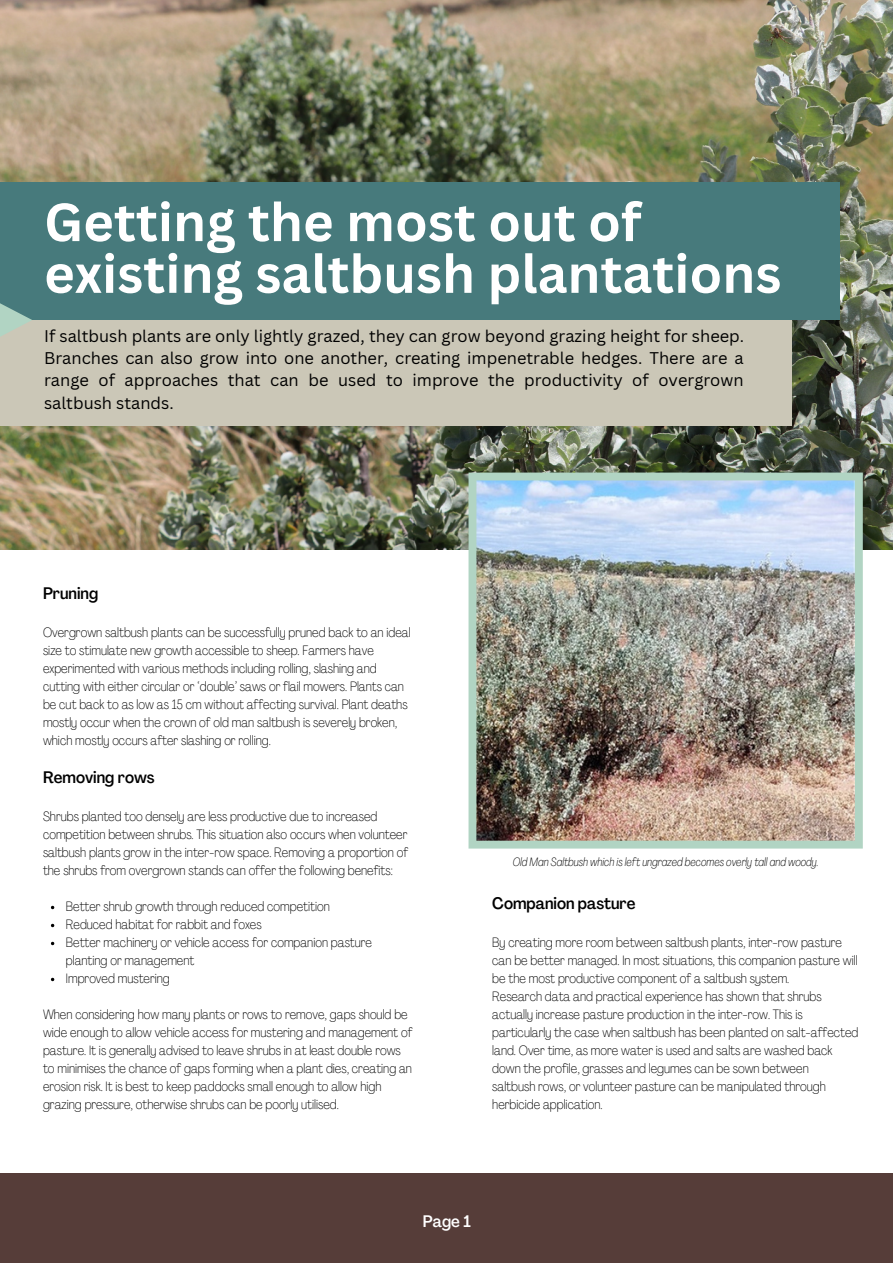
<style>
.page{position:relative;width:893px;height:1264px;background:#fff}
.page>*{position:absolute;margin:0;border:0;box-sizing:border-box;transform-origin:0 0}
.t1{font:700 52.5px/51.8px "Canva Sans";color:#fff}
.t2{font:16.5px/22.5px "Canva Sans";color:#000;text-align:justify}
.t3{font:500 condensed 16.5px "Agrandir";color:#000}
.t4{font:500 condensed 16.5px "Agrandir";color:#fff}
.t5{font:100 condensed 13.5px/18px "Agrandir";color:#000}
.t6{font:italic 100 condensed 12px "Agrandir";color:#000}
</style>
<div class="page">
<img style="left:0;top:0;width:892px;height:550px">
<div style="left:0;top:1173px;width:892px;height:89px;background:#563d39"></div>
<div style="left:0;top:320px;width:791px;height:105px;background:#cbc7b7"></div>
<div style="left:0;top:183px;width:840px;height:137px;background:#477a7c"></div>
<svg style="left:0;top:303px;width:32px;height:34px"></svg>
<img style="left:468px;top:472px;width:394px;height:376px">
<p class="t1" style="left:44px;top:195px;width:738px">Getting the most out of existing saltbush plantations</p>
<p class="t2" style="left:44px;top:324px;width:701px">If saltbush plants are only lightly grazed, they can grow beyond grazing height for sheep.<br>Branches can also grow into one another, creating impenetrable hedges. There are a range of approaches that can be used to improve the productivity of overgrown saltbush stands.</p>
<p class="t3" style="left:43px;top:586px;width:57px">Pruning</p>
<p class="t5" style="left:43px;top:624px;width:369px">Overgrown saltbush plants can be successfully pruned back to an ideal size to stimulate new growth accessible to sheep. Farmers have experimented with various methods including rolling, slashing and cutting with either circular or ‘double’ saws or flail mowers. Plants can be cut back to as low as 15 cm without affecting survival. Plant deaths mostly occur when the crown of old man saltbush is severely broken, which mostly occurs after slashing or rolling.</p>
<p class="t3" style="left:43px;top:770px;width:113px">Removing rows</p>
<p class="t5" style="left:43px;top:809px;width:366px">Shrubs planted too densely are less productive due to increased competition between shrubs. This situation also occurs when volunteer saltbush plants grow in the inter-row space. Removing a proportion of the shrubs from overgrown stands can offer the following benefits:</p>
<p class="t5" style="left:66px;top:899px;width:265px">Better shrub growth through reduced competition</p>
<p class="t5" style="left:66px;top:917px;width:197px">Reduced habitat for rabbit and foxes</p>
<p class="t5" style="left:66px;top:935px;width:307px">Better machinery or vehicle access for companion pasture planting or management</p>
<p class="t5" style="left:66px;top:971px;width:105px">Improved mustering</p>
<p class="t5" style="left:43px;top:1007px;width:371px">When considering how many plants or rows to remove, gaps should be wide enough to allow vehicle access for mustering and management of pasture. It is generally advised to leave shrubs in at least double rows to minimises the chance of gaps forming when a plant dies, creating an erosion risk. It is best to keep paddocks small enough to allow high grazing pressure, otherwise shrubs can be poorly utilised.</p>
<p class="t6" style="left:512px;top:856px;width:307px">Old Man Saltbush which is left ungrazed becomes overly tall and woody.</p>
<p class="t3" style="left:492px;top:896px;width:145px">Companion pasture</p>
<p class="t5" style="left:492px;top:935px;width:367px">By creating more room between saltbush plants, inter-row pasture can be better managed. In most situations, this companion pasture will be the most productive component of a saltbush system.</p>
<p class="t5" style="left:492px;top:989px;width:367px">Research data and practical experience has shown that shrubs actually increase pasture production in the inter-row. This is particularly the case when saltbush has been planted on salt-affected land. Over time, as more water is used and salts are washed back down the profile, grasses and legumes can be sown between</p>
<p class="t5" style="left:492px;top:1078px;width:335px">saltbush rows, or volunteer pasture can be manipulated through herbicide application.</p>
<p class="t4" style="left:423px;top:1214px;width:49px">Page 1</p>
</div>
